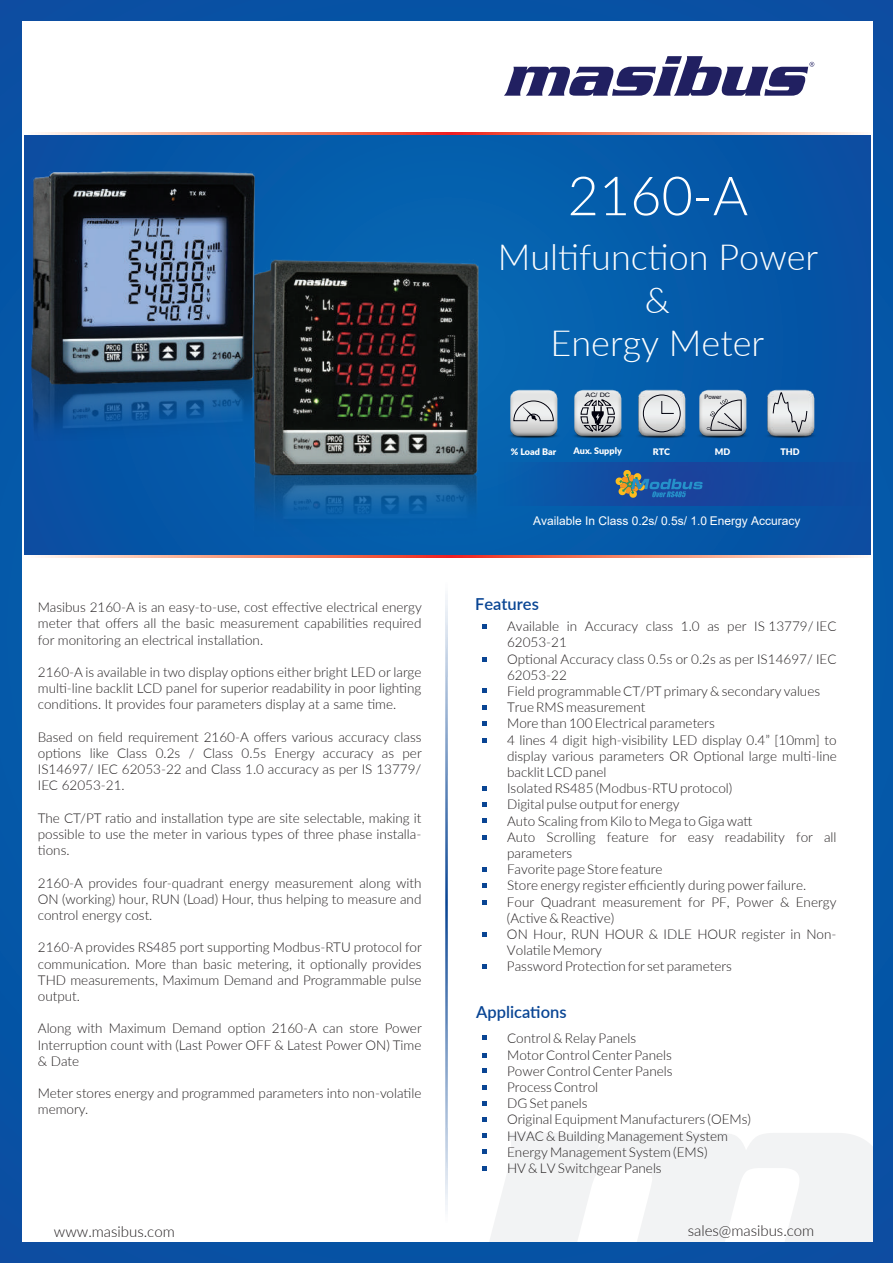
<style>
.page{position:relative;width:893px;height:1263px;background:#0652a4}
.page>*{position:absolute;margin:0;border:0;box-sizing:border-box;transform-origin:0 0}
.t1{font:300 54px "Lato";color:#fff}
.t2{font:300 36px/43.2px "Lato";color:#fff;text-align:center}
.t3{font:600 16.5px "Lato";color:#094594}
.t4{font:300 15px "Lato";color:#231f20}
.t5{font:300 13.5px/16.2px "Lato";color:#231f20;text-align:justify}
.t6{font:12px "Arial";color:#fff}
.t7{font:900 9px "Lato";color:#fff}
.t8{font:6px "Arial";color:#00000c}
.t9{font:6px "Arial";color:#00000c;scale:1.22 1}
</style>
<div class="page">
<div style="left:22px;top:21px;width:851px;height:1221px;background:#fff"></div>
<svg style="left:504px;top:56px;width:310px;height:40px"></svg>
<div style="left:24px;top:135px;width:846px;height:420px;background:#055aaa"></div>
<img style="left:31px;top:172px;width:223px;height:268px">
<img style="left:253px;top:260px;width:225px;height:257px">
<img style="left:445px;top:595px;width:3px;height:615px">
<svg style="left:482px;top:624px;width:4px;height:4px"></svg>
<svg style="left:482px;top:657px;width:4px;height:4px"></svg>
<svg style="left:482px;top:721px;width:4px;height:4px"></svg>
<svg style="left:482px;top:738px;width:4px;height:4px"></svg>
<svg style="left:482px;top:787px;width:4px;height:4px"></svg>
<svg style="left:482px;top:802px;width:4px;height:4px"></svg>
<svg style="left:482px;top:818px;width:4px;height:5px"></svg>
<svg style="left:482px;top:835px;width:4px;height:4px"></svg>
<svg style="left:482px;top:867px;width:4px;height:4px"></svg>
<svg style="left:482px;top:883px;width:4px;height:4px"></svg>
<svg style="left:482px;top:900px;width:4px;height:4px"></svg>
<svg style="left:482px;top:932px;width:4px;height:5px"></svg>
<svg style="left:482px;top:964px;width:4px;height:4px"></svg>
<svg style="left:482px;top:706px;width:4px;height:4px"></svg>
<svg style="left:482px;top:689px;width:4px;height:4px"></svg>
<svg style="left:482px;top:1068px;width:4px;height:5px"></svg>
<svg style="left:482px;top:1085px;width:4px;height:4px"></svg>
<svg style="left:482px;top:1101px;width:4px;height:5px"></svg>
<svg style="left:482px;top:1117px;width:4px;height:5px"></svg>
<svg style="left:482px;top:1133px;width:391px;height:109px"></svg>
<svg style="left:482px;top:1053px;width:4px;height:4px"></svg>
<svg style="left:482px;top:1036px;width:4px;height:4px"></svg>
<img style="left:638px;top:389px;width:48px;height:49px">
<div style="left:643px;top:395px;width:37px;height:37px;border:1px solid #00000c;border-radius:50%"></div>
<svg style="left:661px;top:401px;width:13px;height:13px"></svg>
<img style="left:699px;top:389px;width:117px;height:49px">
<svg style="left:707px;top:399px;width:35px;height:32px"></svg>
<svg style="left:773px;top:392px;width:34px;height:40px"></svg>
<img style="left:500px;top:381px;width:58px;height:57px">
<svg style="left:513px;top:401px;width:41px;height:20px"></svg>
<img style="left:574px;top:389px;width:48px;height:49px">
<svg style="left:581px;top:399px;width:34px;height:33px"></svg>
<div style="left:588px;top:463px;width:282px;height:42px;background:#114a9f"></div>
<svg style="left:616px;top:470px;width:87px;height:28px;background:#3b6593"></svg>
<p class="t5" style="left:38px;top:599px;width:385px">Masibus 2160-A is an easy-to-use, cost effective electrical energy meter that offers all the basic measurement capabilities required for monitoring an electrical installation.</p>
<p class="t5" style="left:38px;top:663px;width:385px">2160-A is available in two display options either bright LED or large multi-line backlit LCD panel for superior readability in poor lighting conditions. It provides four parameters display at a same time.</p>
<p class="t5" style="left:38px;top:728px;width:385px">Based on field requirement 2160-A offers various accuracy class options like Class 0.2s / Class 0.5s Energy accuracy as per IS14697/ IEC 62053-22 and Class 1.0 accuracy as per IS 13779/ IEC 62053-21.</p>
<p class="t5" style="left:38px;top:809px;width:385px">The CT/PT ratio and installation type are site selectable, making it possible to use the meter in various types of three phase installa&shy;tions.</p>
<p class="t5" style="left:38px;top:874px;width:385px">2160-A provides four-quadrant energy measurement along with ON (working) hour, RUN (Load) Hour, thus helping to measure and control energy cost.</p>
<p class="t5" style="left:38px;top:939px;width:385px">2160-A provides RS485 port supporting Modbus-RTU protocol for communication. More than basic metering, it optionally provides THD measurements, Maximum Demand and Programmable pulse output.</p>
<p class="t5" style="left:38px;top:1020px;width:385px">Along with Maximum Demand option 2160-A can store Power Interruption count with (Last Power OFF &amp; Latest Power ON) Time &amp; Date</p>
<p class="t5" style="left:38px;top:1085px;width:385px">Meter stores energy and programmed parameters into non-volatile memory.</p>
<p class="t4" style="left:54px;top:1221px;width:122px">www.masibus.com</p>
<h1 class="t1" style="left:568px;top:158px;width:182px">2160-A</h1>
<h2 class="t2" style="left:498px;top:234px;width:322px">Multifunction Power &amp;<br>Energy Meter</h2>
<p class="t9" style="left:585px;top:391px;width:22px">AC/ DC</p>
<p class="t8" style="left:705px;top:393px;width:19px">Power</p>
<p class="t7" style="left:511px;top:445px;width:47px">% Load Bar</p>
<p class="t7" style="left:574px;top:444px;width:50px">Aux. Supply</p>
<p class="t7" style="left:780px;top:445px;width:21px">THD</p>
<p class="t7" style="left:653px;top:445px;width:19px">RTC</p>
<p class="t7" style="left:715px;top:445px;width:17px">MD</p>
<p class="t6" style="left:533px;top:513px;width:269px">Available In Class 0.2s/ 0.5s/ 1.0 Energy Accuracy</p>
<p class="t3" style="left:475px;top:592px;width:65px">Features</p>
<p class="t5" style="left:507px;top:618px;width:331px;text-align:left">Available in Accuracy class 1.0 as per IS 13779/ IEC 62053-21<br>Optional Accuracy class 0.5s or 0.2s as per IS14697/ IEC 62053-22<br>Field programmable CT/PT primary &amp; secondary values True RMS measurement<br>More than 100 Electrical parameters<br>4 lines 4 digit high-visibility LED display 0.4” [10mm] to display various parameters OR Optional large multi-line backlit LCD panel<br>Isolated RS485 (Modbus-RTU protocol)<br>Digital pulse output for energy<br>Auto Scaling from Kilo to Mega to Giga watt<br>Auto Scrolling feature for easy readability for all parameters<br>Favorite page Store feature<br>Store energy register efficiently during power failure.<br>Four Quadrant measurement for PF, Power &amp; Energy (Active &amp; Reactive)<br>ON Hour, RUN HOUR &amp; IDLE HOUR register in Non-Volatile Memory<br>Password Protection for set parameters</p>
<p class="t3" style="left:476px;top:1000px;width:92px">Applications</p>
<p class="t5" style="left:507px;top:1030px;width:245px;text-align:left">Control &amp; Relay Panels<br>Motor Control Center Panels<br>Power Control Center Panels<br>Process Control<br>DG Set panels<br>Original Equipment Manufacturers (OEMs)<br>HVAC &amp; Building Management System<br>Energy Management System (EMS)<br>HV &amp; LV Switchgear Panels</p>
<p class="t4" style="left:688px;top:1220px;width:128px">sales@masibus.com</p>
</div>
